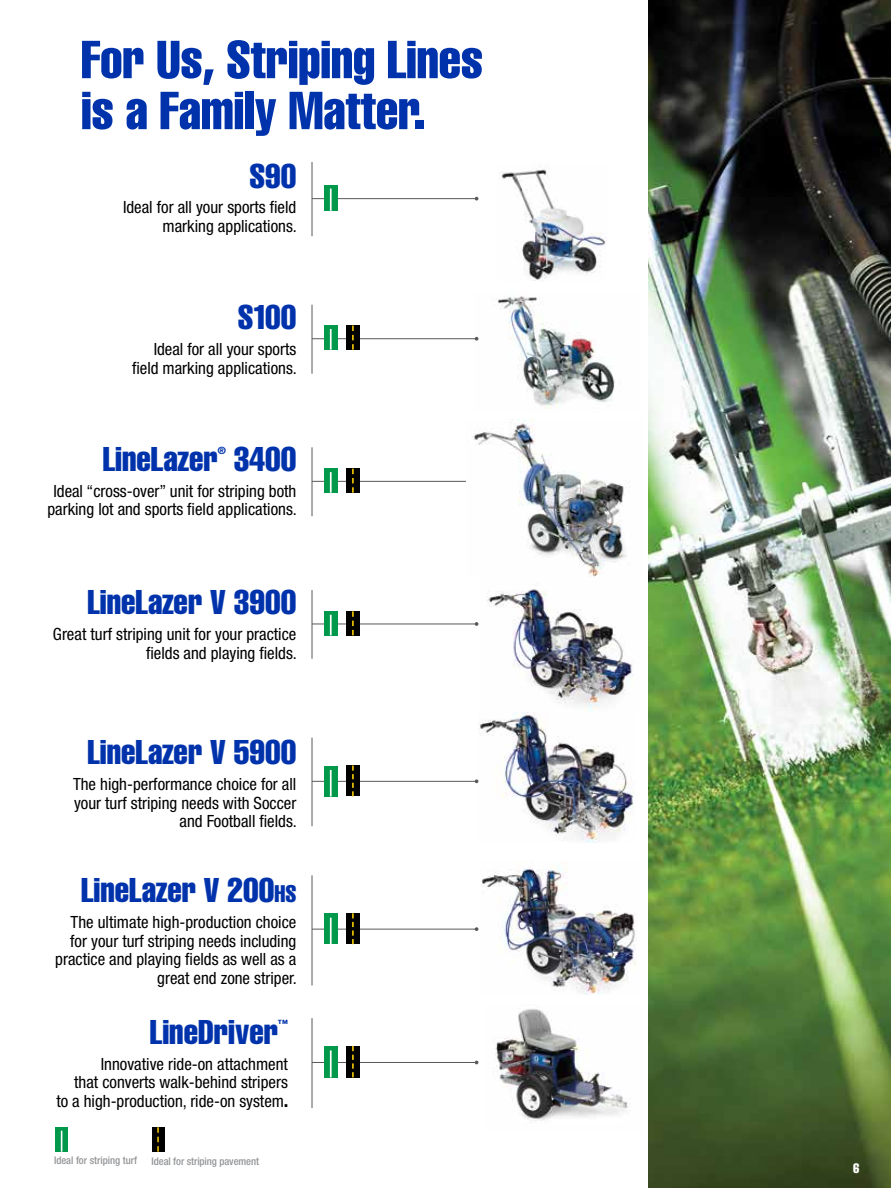
<style>
.page{position:relative;width:891px;height:1188px;background:#fff}
.page>*{position:absolute;margin:0;border:0;box-sizing:border-box;transform-origin:0 0}
.t1{font:52.5px/51px "Helvetica LT Std Comp";letter-spacing:-.005em;color:#0033ab}
.t2{font:33.75px "Helvetica LT Std Comp";color:#0033ab}
.t3{font:condensed 16.8px/18.8px "Helvetica Neue LT Std";color:#000;text-align:right}
.t4{font:13.5px "Helvetica LT Std Comp";color:#fff}
.t5{font:500 condensed 10.5px "Helvetica Neue LT Std";letter-spacing:-.005em;color:#939598}
.t6{font:10.2px "Helvetica LT Std Comp";color:#0033ab}
.s1{font-size:23.7px}
.s2{font-family:"Helvetica LT Std Comp";font-stretch:normal}
</style>
<div class="page">
<img style="left:648px;top:0;width:243px;height:1188px">
<img style="left:474px;top:296px;width:141px;height:112px">
<img style="left:499px;top:166px;width:107px;height:115px">
<img style="left:478px;top:712px;width:156px;height:130px">
<img style="left:487px;top:589px;width:146px;height:122px">
<img style="left:481px;top:861px;width:156px;height:134px">
<img style="left:493px;top:1009px;width:138px;height:114px">
<hr style="left:312px;top:198px;width:165px;height:1px;background:#58595b">
<hr style="left:312px;top:162px;width:1px;height:74px;background:#58595b">
<div style="left:324px;top:185px;width:14px;height:26px;background:#00984a"></div>
<hr style="left:330px;top:189px;width:2px;height:22px;background:#fff">
<hr style="left:312px;top:1062px;width:165px;height:1px;background:#58595b">
<hr style="left:312px;top:1018px;width:1px;height:90px;background:#58595b">
<div style="left:324px;top:1046px;width:14px;height:31px;background:#00984a"></div>
<hr style="left:330px;top:1050px;width:2px;height:27px;background:#fff">
<div style="left:346px;top:1046px;width:14px;height:31px;background:#000"></div>
<svg style="left:352px;top:1046px;width:2px;height:31px"></svg>
<svg style="left:55px;top:1127px;width:13px;height:25px"></svg>
<svg style="left:61px;top:1131px;width:1px;height:21px"></svg>
<div style="left:152px;top:1127px;width:13px;height:25px;background:#000"></div>
<svg style="left:157px;top:1127px;width:2px;height:25px"></svg>
<hr style="left:312px;top:875px;width:1px;height:110px;background:#58595b">
<hr style="left:312px;top:781px;width:165px;height:1px;background:#58595b">
<hr style="left:312px;top:738px;width:1px;height:88px;background:#58595b">
<div style="left:324px;top:766px;width:14px;height:30px;background:#00984a"></div>
<hr style="left:330px;top:770px;width:2px;height:26px;background:#fff">
<div style="left:346px;top:766px;width:14px;height:30px;background:#000"></div>
<svg style="left:352px;top:766px;width:2px;height:30px"></svg>
<hr style="left:312px;top:624px;width:165px;height:1px;background:#58595b">
<hr style="left:312px;top:590px;width:1px;height:69px;background:#58595b">
<div style="left:324px;top:611px;width:14px;height:24px;background:#00984a"></div>
<hr style="left:330px;top:615px;width:2px;height:20px;background:#fff">
<div style="left:346px;top:611px;width:14px;height:24px;background:#000"></div>
<svg style="left:352px;top:611px;width:2px;height:24px"></svg>
<hr style="left:312px;top:481px;width:165px;height:1px;background:#58595b">
<hr style="left:312px;top:447px;width:1px;height:69px;background:#58595b">
<div style="left:324px;top:469px;width:14px;height:24px;background:#00984a"></div>
<hr style="left:330px;top:472px;width:2px;height:21px;background:#fff">
<div style="left:346px;top:469px;width:14px;height:24px;background:#000"></div>
<svg style="left:352px;top:469px;width:2px;height:24px"></svg>
<hr style="left:312px;top:338px;width:165px;height:1px;background:#58595b">
<hr style="left:312px;top:305px;width:1px;height:69px;background:#58595b">
<div style="left:324px;top:326px;width:14px;height:24px;background:#00984a"></div>
<hr style="left:330px;top:329px;width:2px;height:21px;background:#fff">
<div style="left:346px;top:326px;width:14px;height:24px;background:#000"></div>
<svg style="left:352px;top:326px;width:2px;height:24px"></svg>
<img style="left:467px;top:420px;width:163px;height:157px">
<hr style="left:312px;top:929px;width:165px;height:1px;background:#58595b">
<div style="left:324px;top:913px;width:14px;height:31px;background:#00984a"></div>
<hr style="left:330px;top:918px;width:2px;height:26px;background:#fff">
<div style="left:346px;top:913px;width:14px;height:31px;background:#000"></div>
<svg style="left:352px;top:913px;width:2px;height:31px"></svg>
<h1 class="t1" style="left:81px;top:33px;width:404px">For Us, Striping Lines is a Family Matter.</h1>
<h2 class="t2" style="left:249px;top:154px;width:48px">S90</h2>
<p class="t3" style="left:123px;top:198px;width:175px">Ideal for all your sports field marking applications.</p>
<h2 class="t2" style="left:238px;top:296px;width:60px">S100</h2>
<p class="t3" style="left:132px;top:340px;width:166px">Ideal for all your sports field marking applications.</p>
<h2 class="t2" style="left:103px;top:438px;width:116px">LineLazer</h2>
<p class="t6" style="left:218px;top:444px;width:10px">®</p>
<h2 class="t2" style="left:234px;top:438px;width:64px">3400</h2>
<p class="t3" style="left:47px;top:481px;width:251px;text-align:center">Ideal “cross-over” unit for striping both parking lot and sports field applications.</p>
<h2 class="t2" style="left:87px;top:581px;width:210px">LineLazer V 3900</h2>
<p class="t3" style="left:53px;top:625px;width:246px">Great turf striping unit for your practice fields and playing fields.</p>
<h2 class="t2" style="left:87px;top:731px;width:210px">LineLazer V 5900</h2>
<p class="t3" style="left:73px;top:775px;width:225px">The high-performance choice for all your turf striping needs with Soccer and Football fields.</p>
<h2 class="t2" style="left:81px;top:869px;width:217px">LineLazer V 200<span class="s1">hs</span></h2>
<p class="t3" style="left:55px;top:913px;width:243px">The ultimate high-production choice for your turf striping needs including practice and playing fields as well as a great end zone striper.</p>
<h2 class="t2" style="left:150px;top:1011px;width:130px">LineDriver</h2>
<p class="t6" style="left:278px;top:1017px;width:12px">™</p>
<p class="t3" style="left:56px;top:1054px;width:233px">Innovative ride-on attachment<br>that converts walk-behind stripers<br>to a high-production, ride-on system<span class="s2">.</span></p>
<p class="t5" style="left:54px;top:1155px;width:85px">Ideal for striping turf</p>
<p class="t5" style="left:152px;top:1156px;width:109px">Ideal for striping pavement</p>
<p class="t4" style="left:853px;top:1159px;width:8px">6</p>
</div>
